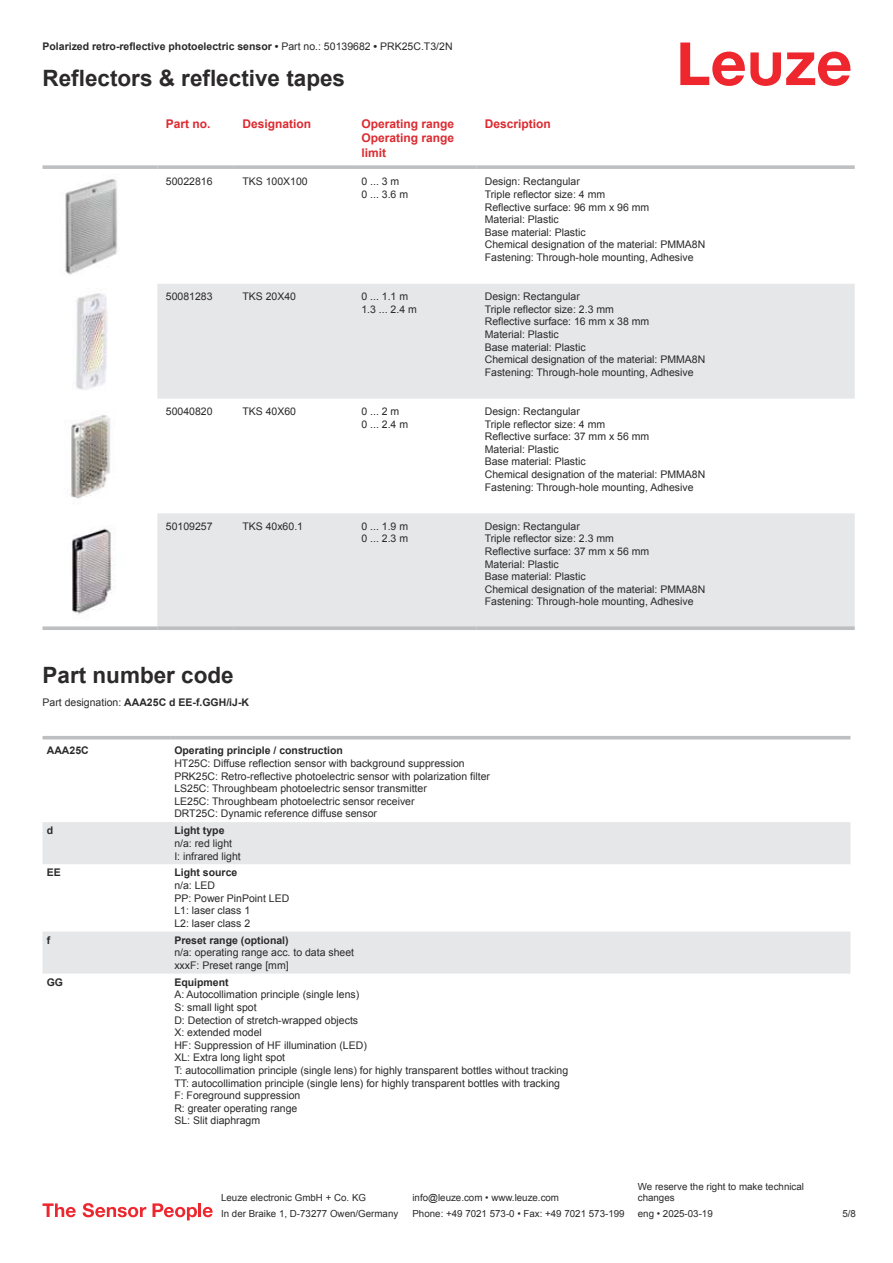
<style>
.page{position:relative;width:893px;height:1263px;background:#fff}
.page>*{position:absolute;margin:0;border:0;box-sizing:border-box;transform-origin:0 0}
.t1{font:700 22.5px "Arial";color:#2b292a}
.t2{font:700 12px/14.4px "Arial";color:#db2a30;text-align:justify}
.t3{font:10.5px/12.6px "Arial";color:#2b292a}
.t4{font:700 10.5px "Arial";color:#2b292a}
.t5{font:9.75px/11.7px "Arial";color:#2b292a}
.s1{font-weight:400}
</style>
<div class="page">
<svg style="left:680px;top:43px;width:170px;height:43px"></svg>
<svg style="left:157px;top:284px;width:698px;height:342px;fill:#e6e7e9"></svg>
<svg style="left:43px;top:165px;width:114px;height:4px"></svg>
<svg style="left:157px;top:165px;width:77px;height:4px"></svg>
<svg style="left:234px;top:165px;width:119px;height:4px"></svg>
<svg style="left:353px;top:165px;width:123px;height:4px"></svg>
<svg style="left:476px;top:165px;width:379px;height:4px;background:#c3c5c7"></svg>
<svg style="left:43px;top:626px;width:114px;height:4px"></svg>
<svg style="left:157px;top:626px;width:77px;height:4px"></svg>
<svg style="left:234px;top:626px;width:119px;height:4px"></svg>
<svg style="left:353px;top:626px;width:123px;height:4px"></svg>
<svg style="left:476px;top:626px;width:379px;height:4px;background:#c1c3c5"></svg>
<img style="left:65px;top:179px;width:53px;height:96px">
<img style="left:73px;top:293px;width:34px;height:97px">
<img style="left:70px;top:415px;width:40px;height:84px">
<img style="left:72px;top:528px;width:44px;height:87px">
<svg style="left:43px;top:739px;width:807px;height:235px"></svg>
<svg style="left:43px;top:822px;width:807px;height:151px;fill:#e6e7e9"></svg>
<hr style="left:43px;top:736px;width:127px;height:3px;background:#bdbfc1">
<hr style="left:170px;top:736px;width:680px;height:3px;background:#bdbfc1">
<svg style="left:43px;top:1203px;width:33px;height:14px"></svg>
<svg style="left:83px;top:1203px;width:63px;height:14px"></svg>
<svg style="left:153px;top:1203px;width:44px;height:17px"></svg>
<hr style="left:198px;top:1203px;width:3px;height:14px;background:#ed272d">
<svg style="left:203px;top:1207px;width:10px;height:10px"></svg>
<p class="t4" style="left:43px;top:43px;width:412px">Polarized retro-reflective photoelectric sensor • <span class="s1">Part no.: 50139682</span> • <span class="s1">PRK25C.T3/2N</span></p>
<h1 class="t1" style="left:43px;top:70px;width:304px">Reflectors &amp; reflective tapes</h1>
<p class="t2" style="left:166px;top:117px;width:46px">Part no.</p>
<p class="t2" style="left:242px;top:117px;width:70px">Designation</p>
<p class="t2" style="left:361px;top:117px;width:94px">Operating range Operating range limit</p>
<p class="t2" style="left:485px;top:117px;width:68px">Description</p>
<p class="t3" style="left:166px;top:176px;width:48px">50022816</p>
<p class="t3" style="left:242px;top:176px;width:67px">TKS 100X100</p>
<p class="t3" style="left:361px;top:176px;width:48px">0 ... 3 m<br>0 ... 3.6 m</p>
<p class="t3" style="left:485px;top:176px;width:222px">Design: Rectangular<br>Triple reflector size: 4 mm<br>Reflective surface: 96 mm x 96 mm<br>Material: Plastic<br>Base material: Plastic<br>Chemical designation of the material: PMMA8N<br>Fastening: Through-hole mounting, Adhesive</p>
<p class="t3" style="left:166px;top:291px;width:48px">50081283</p>
<p class="t3" style="left:242px;top:291px;width:55px">TKS 20X40</p>
<p class="t3" style="left:361px;top:291px;width:57px">0 ... 1.1 m<br>1.3 ... 2.4 m</p>
<p class="t3" style="left:485px;top:291px;width:222px">Design: Rectangular<br>Triple reflector size: 2.3 mm<br>Reflective surface: 16 mm x 38 mm<br>Material: Plastic<br>Base material: Plastic<br>Chemical designation of the material: PMMA8N<br>Fastening: Through-hole mounting, Adhesive</p>
<p class="t3" style="left:166px;top:406px;width:48px">50040820</p>
<p class="t3" style="left:242px;top:406px;width:55px">TKS 40X60</p>
<p class="t3" style="left:361px;top:406px;width:48px">0 ... 2 m<br>0 ... 2.4 m</p>
<p class="t3" style="left:485px;top:406px;width:222px">Design: Rectangular<br>Triple reflector size: 4 mm<br>Reflective surface: 37 mm x 56 mm<br>Material: Plastic<br>Base material: Plastic<br>Chemical designation of the material: PMMA8N<br>Fastening: Through-hole mounting, Adhesive</p>
<p class="t3" style="left:166px;top:521px;width:48px">50109257</p>
<p class="t3" style="left:242px;top:521px;width:62px">TKS 40x60.1</p>
<p class="t3" style="left:361px;top:521px;width:48px">0 ... 1.9 m<br>0 ... 2.3 m</p>
<p class="t3" style="left:485px;top:521px;width:222px">Design: Rectangular<br>Triple reflector size: 2.3 mm<br>Reflective surface: 37 mm x 56 mm<br>Material: Plastic<br>Base material: Plastic<br>Chemical designation of the material: PMMA8N<br>Fastening: Through-hole mounting, Adhesive</p>
<h1 class="t1" style="left:43px;top:666px;width:193px">Part number code</h1>
<p class="t4" style="left:43px;top:698px;width:208px"><span class="s1">Part designation:</span> AAA25C d EE-f.GGH/iJ-K</p>
<p class="t4" style="left:47px;top:747px;width:43px">AAA25C</p>
<p class="t4" style="left:174px;top:747px;width:170px">Operating principle / construction</p>
<p class="t3" style="left:174px;top:758px;width:317px">HT25C: Diffuse reflection sensor with background suppression PRK25C: Retro-reflective photoelectric sensor with polarization filter LS25C: Throughbeam photoelectric sensor transmitter<br>LE25C: Throughbeam photoelectric sensor receiver<br>DRT25C: Dynamic reference diffuse sensor</p>
<p class="t4" style="left:47px;top:827px;width:8px">d</p>
<p class="t4" style="left:174px;top:827px;width:52px">Light type</p>
<p class="t3" style="left:174px;top:838px;width:68px">n/a: red light<br>I: infrared light</p>
<p class="t4" style="left:47px;top:869px;width:16px">EE</p>
<p class="t4" style="left:174px;top:869px;width:65px">Light source</p>
<p class="t3" style="left:174px;top:880px;width:116px">n/a: LED<br>PP: Power PinPoint LED<br>L1: laser class 1<br>L2: laser class 2</p>
<p class="t4" style="left:47px;top:936px;width:5px">f</p>
<p class="t4" style="left:174px;top:936px;width:116px">Preset range (optional)</p>
<p class="t3" style="left:174px;top:947px;width:181px">n/a: operating range acc. to data sheet xxxF: Preset range [mm]</p>
<p class="t4" style="left:47px;top:978px;width:18px">GG</p>
<p class="t4" style="left:174px;top:978px;width:56px">Equipment</p>
<p class="t3" style="left:174px;top:989px;width:395px">A: Autocollimation principle (single lens)<br>S: small light spot<br>D: Detection of stretch-wrapped objects<br>X: extended model<br>HF: Suppression of HF illumination (LED)<br>XL: Extra long light spot<br>T: autocollimation principle (single lens) for highly transparent bottles without tracking TT: autocollimation principle (single lens) for highly transparent bottles with tracking F: Foreground suppression<br>R: greater operating range<br>SL: Slit diaphragm</p>
<p class="t5" style="left:221px;top:1193px;width:146px">Leuze electronic GmbH + Co. KG</p>
<p class="t5" style="left:412px;top:1193px;width:148px">info@leuze.com • www.leuze.com</p>
<p class="t5" style="left:638px;top:1181px;width:168px">We reserve the right to make technical changes</p>
<p class="t5" style="left:221px;top:1209px;width:179px">In der Braike 1, D-73277 Owen/Germany</p>
<p class="t5" style="left:412px;top:1209px;width:214px">Phone: +49 7021 573-0 • Fax: +49 7021 573-199</p>
<p class="t5" style="left:638px;top:1209px;width:76px">eng • 2025-03-19</p>
<p class="t5" style="left:842px;top:1209px;width:15px">5 /8</p>
</div>
